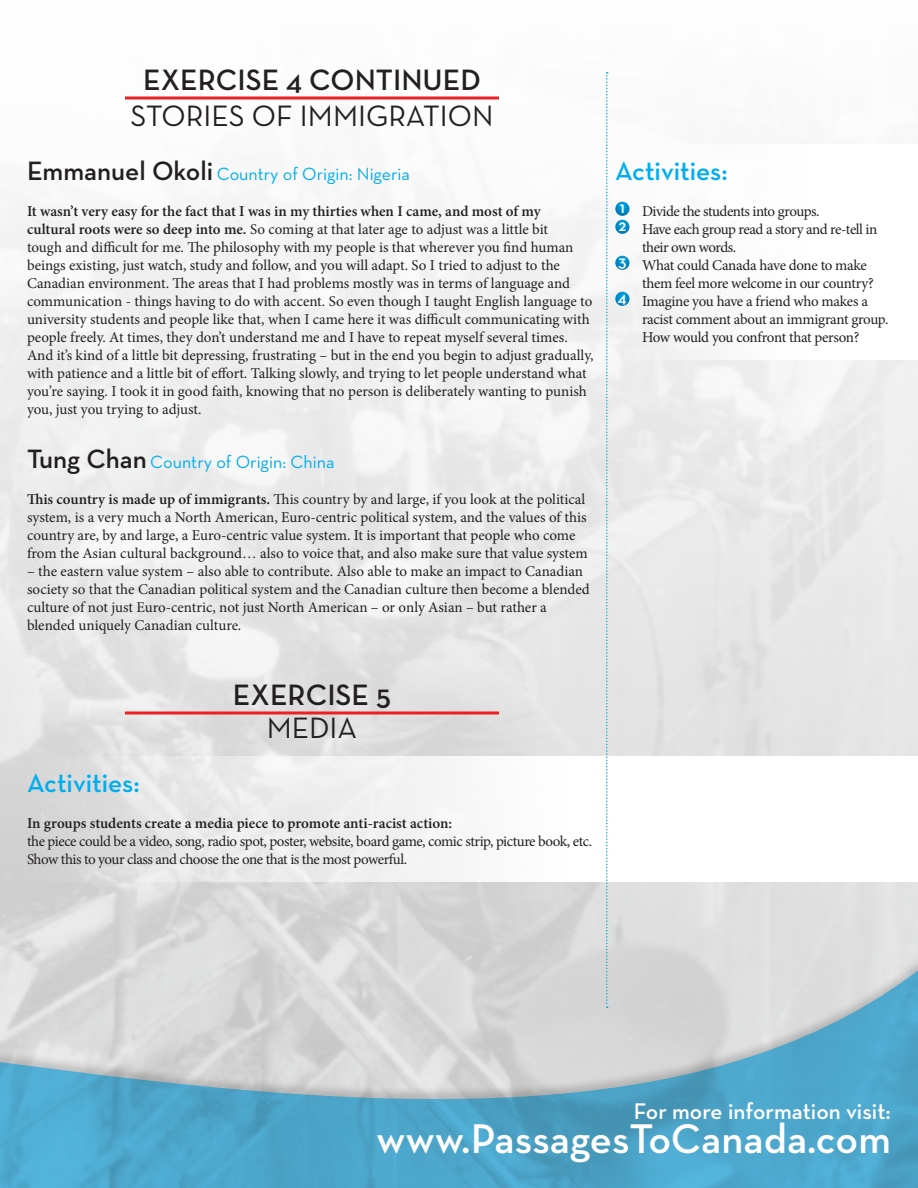
<style>
.page{position:relative;width:918px;height:1188px;background:#fff}
.page>*{position:absolute;margin:0;border:0;box-sizing:border-box;transform-origin:0 0}
.t1{font:600 42.15px "Neutra Text";color:#fff}
.t2{font:600 30px "Neutra Text";color:#231f20}
.t3{font:30px "Neutra Text";color:#231f20}
.t4{font:600 27px "Neutra Text";color:#00aeef}
.t5{font:600 22.95px "Neutra Text";color:#fff}
.t6{font:18px "Neutra Text";color:#00aeef}
.t7{font:600 16.5px "Neutra Text";color:#fff}
.t8{font:15px/18px "Minion Pro";letter-spacing:-.005em;color:#231f20}
.t9{font:15px/18px "Minion Pro";letter-spacing:-.03em;color:#231f20}
.t10{font:15px/18px "Minion Pro";letter-spacing:-.025em;color:#231f20}
.t11{font:600 15px "Minion Pro";color:#231f20}
.t12{font:15px/18px "Minion Pro";letter-spacing:-.035em;color:#231f20}
.s1{font-weight:600;font-size:27px;color:#231f20}
.s2{font-weight:600}
</style>
<div class="page">
<svg style="left:0;top:943px;width:918px;height:245px;background:#96bfd1"></svg>
<div style="left:27px;top:756px;width:891px;height:126px;background:linear-gradient(to right,#dfdfdf,#fff)"></div>
<svg style="left:615px;top:202px;width:14px;height:14px"></svg>
<svg style="left:615px;top:220px;width:14px;height:14px"></svg>
<svg style="left:615px;top:256px;width:14px;height:14px"></svg>
<svg style="left:615px;top:292px;width:14px;height:14px"></svg>
<hr style="left:125px;top:96px;width:374px;height:3px;background:#ed1f26">
<hr style="left:125px;top:711px;width:374px;height:3px;background:#ed1f26">
<svg style="left:606px;top:72px;width:2px;height:936px"></svg>
<p class="t2" style="left:143px;top:61px;width:339px">EXERCISE 4 CONTINUED</p>
<p class="t3" style="left:131px;top:98px;width:364px">STORIES OF IMMIGRATION</p>
<p class="t6" style="left:27px;top:163px;width:384px"><span class="s1">Emmanuel Okoli</span> Country of Origin: Nigeria</p>
<p class="t8" style="left:27px;top:202px;width:568px"><span class="s2">It wasn’t very easy for the fact that I was in my thirties when I came, and most of my<br>cultural roots were so deep into me.</span> So coming at that later age to adjust was a little bit<br>tough and difficult for me. The philosophy with my people is that wherever you find human beings existing, just watch, study and follow, and you will adapt. So I tried to adjust to the Canadian environment. The areas that I had problems mostly was in terms of language and communication - things having to do with accent. So even though I taught English language to university students and people like that, when I came here it was difficult communicating with people freely. At times, they don’t understand me and I have to repeat myself several times.<br>And it’s kind of a little bit depressing, frustrating – but in the end you begin to adjust gradually, with patience and a little bit of effort. Talking slowly, and trying to let people understand what you’re saying. I took it in good faith, knowing that no person is deliberately wanting to punish you, just you trying to adjust.</p>
<p class="t6" style="left:27px;top:451px;width:309px"><span class="s1">Tung Chan</span> Country of Origin: China</p>
<p class="t8" style="left:27px;top:490px;width:562px"><span class="s2">This country is made up of immigrants.</span> This country by and large, if you look at the political system, is a very much a North American, Euro-centric political system, and the values of this country are, by and large, a Euro-centric value system. It is important that people who come from the Asian cultural background… also to voice that, and also make sure that value system</p>
<p class="t8" style="left:27px;top:562px;width:564px">– the eastern value system – also able to contribute. Also able to make an impact to Canadian society so that the Canadian political system and the Canadian culture then become a blended culture of not just Euro-centric, not just North American – or only Asian – but rather a blended uniquely Canadian culture.</p>
<p class="t2" style="left:233px;top:676px;width:160px">EXERCISE 5</p>
<p class="t3" style="left:267px;top:710px;width:92px">MEDIA</p>
<p class="t4" style="left:27px;top:766px;width:114px">Activities:</p>
<p class="t11" style="left:27px;top:813px;width:427px">In groups students create a media piece to promote anti-racist action:</p>
<p class="t9" style="left:27px;top:832px;width:567px">the piece could be a video, song, radio spot, poster, website, board game, comic strip, picture book, etc.<br>Show this to your class and choose the one that is the most powerful.</p>
<p class="t4" style="left:615px;top:154px;width:114px">Activities:</p>
<p class="t7" style="left:620px;top:197px;width:7px">1</p>
<p class="t9" style="left:642px;top:202px;width:179px">Divide the students into groups.</p>
<p class="t7" style="left:618px;top:215px;width:9px">2</p>
<p class="t12" style="left:642px;top:220px;width:237px">Have each group read a story and re-tell in their own words.</p>
<p class="t7" style="left:618px;top:251px;width:10px">3</p>
<p class="t10" style="left:642px;top:256px;width:233px">What could Canada have done to make them feel more welcome in our country?</p>
<p class="t7" style="left:618px;top:287px;width:10px">4</p>
<p class="t10" style="left:642px;top:292px;width:248px">Imagine you have a friend who makes a racist comment about an immigrant group.<br>How would you confront that person?</p>
<p class="t5" style="left:634px;top:1097px;width:259px">For more information visit:</p>
<p class="t1" style="left:377px;top:1112px;width:516px">www.PassagesToCanada.com</p>
</div>
